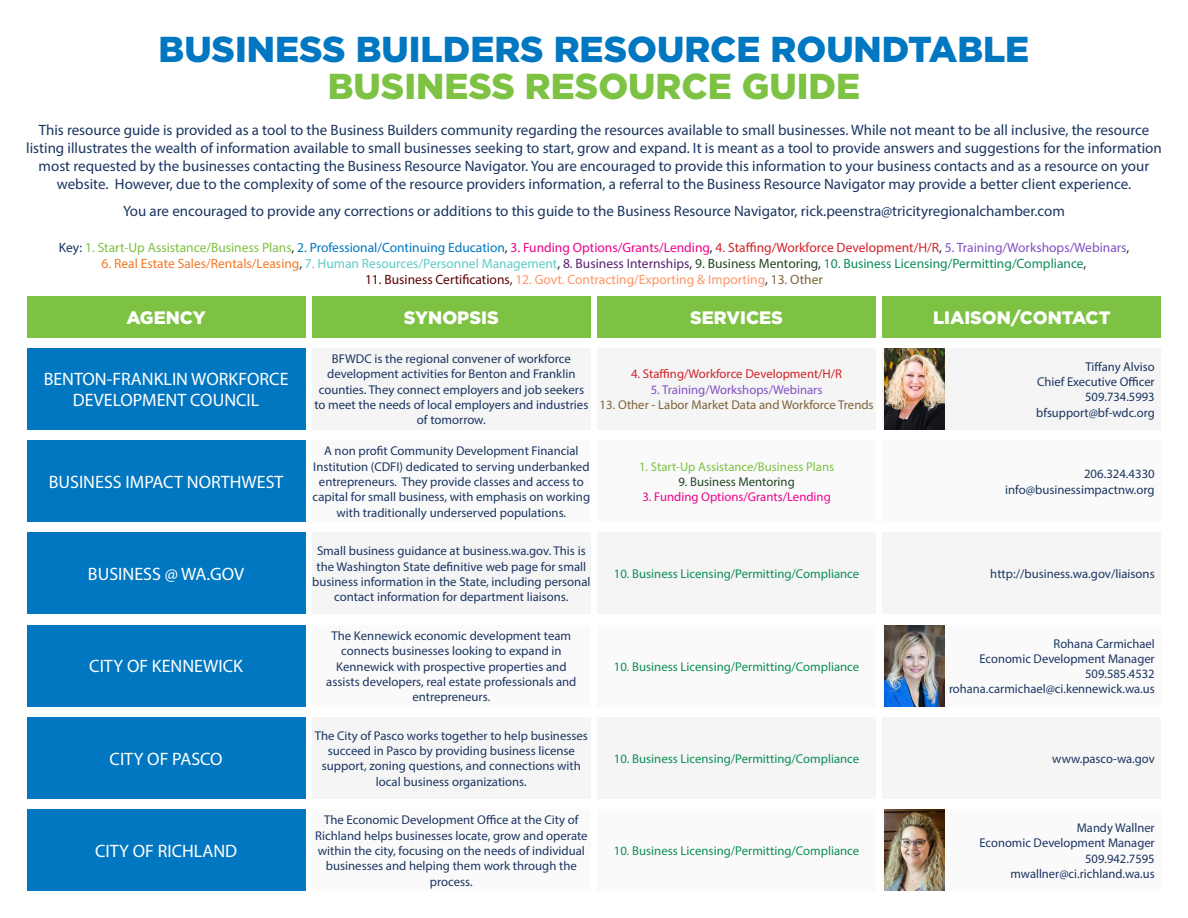
<style>
.page{position:relative;width:1188px;height:918px;background:#fff}
.page>*{position:absolute;margin:0;border:0;box-sizing:border-box;transform-origin:0 0}
.t1{font:900 36px "Gotham";color:#0077c0}
.t2{font:900 36px "Gotham";color:#7dc242}
.t3{font:18px/21.6px "Myriad Pro";color:#fff;text-align:center}
.t4{font:900 18px "Gotham";color:#fff}
.t5{font:15px/18px "Myriad Pro";color:#1b3561;text-align:center}
.t6{font:13.5px "Myriad Pro";color:#d1232a}
.t7{font:13.5px "Myriad Pro";color:#0b8e55}
.t8{font:13.5px "Myriad Pro";color:#fe9666}
.t9{font:12.75px/15.3px "Myriad Pro";color:#1b3561;text-align:center}
.Paragraph_Style_2{font:12.75px "Myriad Pro";color:#0b8e55}
.t10{font:12.75px "Myriad Pro";color:#7e623a}
.Paragraph_Style_2-2{font:12.75px "Myriad Pro";color:#d1232a}
.t11{font:12.75px "Myriad Pro";color:#7dc242}
.t12{font:12.75px "Myriad Pro";color:#ed028c}
.Paragraph_Style_2-3{font:12.75px "Myriad Pro";color:#8250c4}
.Paragraph_Style_2-4{font:12.75px "Myriad Pro";color:#224624}
.s1{color:#1b3561}
.s2{color:#7dc242}
.s3{color:#231f20}
.s4{color:#0077c0}
.s5{color:#ed028c}
.s6{color:#8250c4}
.s7{color:#f17925}
.s8{color:#5ecbc8}
.s9{color:#5b2071}
.s10{color:#224624}
.s11{color:#5c0001}
.s12{color:#7e623a}
</style>
<div class="page">
<div style="left:27px;top:440px;width:278px;height:82px;background:#0077c0"></div>
<div style="left:312px;top:440px;width:279px;height:82px;background:#fafafa"></div>
<div style="left:597px;top:440px;width:279px;height:82px;background:#fafafa"></div>
<div style="left:883px;top:440px;width:278px;height:82px;background:#fafafa"></div>
<div style="left:27px;top:348px;width:278px;height:82px;background:#0077c0"></div>
<div style="left:27px;top:296px;width:278px;height:41px;background:#7dc242"></div>
<div style="left:312px;top:348px;width:279px;height:82px;background:#f5f5f5"></div>
<div style="left:312px;top:296px;width:279px;height:41px;background:#7dc242"></div>
<div style="left:597px;top:348px;width:279px;height:82px;background:#f5f5f5"></div>
<div style="left:597px;top:296px;width:279px;height:41px;background:#7dc242"></div>
<div style="left:883px;top:348px;width:278px;height:82px;background:#f5f5f5"></div>
<div style="left:883px;top:296px;width:278px;height:41px;background:#7dc242"></div>
<div style="left:27px;top:625px;width:278px;height:81px;background:#0077c0"></div>
<div style="left:312px;top:625px;width:279px;height:81px;background:#fafafa"></div>
<div style="left:597px;top:625px;width:279px;height:81px;background:#fafafa"></div>
<div style="left:883px;top:625px;width:278px;height:81px;background:#fafafa"></div>
<div style="left:27px;top:533px;width:278px;height:81px;background:#0077c0"></div>
<div style="left:312px;top:533px;width:279px;height:81px;background:#f5f5f5"></div>
<div style="left:597px;top:533px;width:279px;height:81px;background:#f5f5f5"></div>
<div style="left:883px;top:533px;width:278px;height:81px;background:#f5f5f5"></div>
<div style="left:27px;top:810px;width:278px;height:81px;background:#0077c0"></div>
<div style="left:312px;top:810px;width:279px;height:81px;background:#fafafa"></div>
<div style="left:597px;top:810px;width:279px;height:81px;background:#fafafa"></div>
<div style="left:883px;top:810px;width:278px;height:81px;background:#fafafa"></div>
<div style="left:27px;top:717px;width:278px;height:82px;background:#0077c0"></div>
<div style="left:312px;top:717px;width:279px;height:82px;background:#f5f5f5"></div>
<div style="left:597px;top:717px;width:279px;height:82px;background:#f5f5f5"></div>
<div style="left:883px;top:717px;width:278px;height:82px;background:#f5f5f5"></div>
<img style="left:884px;top:625px;width:61px;height:81px">
<img style="left:884px;top:348px;width:61px;height:82px">
<img style="left:884px;top:810px;width:61px;height:81px">
<p class="t1" style="left:159px;top:24px;width:872px">BUSINESS BUILDERS RESOURCE ROUNDTABLE</p>
<p class="t2" style="left:328px;top:61px;width:534px">BUSINESS RESOURCE GUIDE</p>
<p class="t5" style="left:26px;top:121px;width:1137px">This resource guide is provided as a tool to the Business Builders community regarding the resources available to small businesses. While not meant to be all inclusive, the resource listing illustrates the wealth of information available to small businesses seeking to start, grow and expand. It is meant as a tool to provide answers and suggestions for the information most requested by the businesses contacting the Business Resource Navigator. You are encouraged to provide this information to your business contacts and as a resource on your website. However, due to the complexity of some of the resource providers information, a referral to the Business Resource Navigator may provide a better client experience.</p>
<p class="t5" style="left:123px;top:202px;width:943px">You are encouraged to provide any corrections or additions to this guide to the Business Resource Navigator, rick.peenstra@tricityregionalchamber.com</p>
<p class="t6" style="left:59px;top:239px;width:1072px"><span class="s1">Key:</span> <span class="s2">1. Start-Up Assistance/Business Plans</span><span class="s3">,</span> <span class="s4">2. Professional/Continuing Education</span><span class="s3">,</span> <span class="s5">3. Funding Options/Grants/Lending</span><span class="s3">,</span> 4. Staffing/Workforce Development/H/R<span class="s3">,</span> <span class="s6">5. Training/Workshops/Webinars</span><span class="s3">,</span></p>
<p class="t7" style="left:102px;top:255px;width:986px"><span class="s7">6. Real Estate Sales/Rentals/Leasing</span><span class="s3">,</span> <span class="s8">7. Human Resources/Personnel Management</span><span class="s3">,</span> <span class="s9">8. Business Internships</span><span class="s3">,</span> <span class="s10">9. Business Mentoring</span><span class="s3">,</span> 10. Business Licensing/Permitting/Compliance<span class="s3">,</span></p>
<p class="t8" style="left:365px;top:272px;width:459px"><span class="s11">11. Business Certifications</span><span class="s3">,</span> 12. Govt. Contracting/Exporting &amp; Importing<span class="s3">,</span> <span class="s12">13. Other</span></p>
<p class="t4" style="left:126px;top:305px;width:81px">AGENCY</p>
<p class="t4" style="left:404px;top:305px;width:96px">SYNOPSIS</p>
<p class="t4" style="left:690px;top:305px;width:94px">SERVICES</p>
<p class="t4" style="left:933px;top:305px;width:179px">LIAISON/CONTACT</p>
<p class="t3" style="left:44px;top:368px;width:246px">BENTON-FRANKLIN WORKFORCE<br>DEVELOPMENT COUNCIL</p>
<p class="t9" style="left:314px;top:351px;width:276px">BFWDC is the regional convener of workforce development activities for Benton and Franklin counties. They connect employers and job seekers to meet the needs of local employers and industries of tomorrow.</p>
<p class="Paragraph_Style_2-2" style="left:631px;top:366px;width:213px">4. Staffing/Workforce Development/H/R</p>
<p class="Paragraph_Style_2-3" style="left:651px;top:382px;width:173px">5. Training/Workshops/Webinars</p>
<p class="t10" style="left:600px;top:397px;width:276px">13. Other - Labor Market Data and Workforce Trends</p>
<p class="t9" style="left:1086px;top:359px;width:71px">Tiffany Alviso</p>
<p class="t9" style="left:1037px;top:374px;width:119px">Chief Executive Officer</p>
<p class="t9" style="left:1085px;top:389px;width:71px">509.734.5993</p>
<p class="t9" style="left:1036px;top:405px;width:120px">bfsupport@bf-wdc.org</p>
<p class="t3" style="left:49px;top:471px;width:236px">BUSINESS IMPACT NORTHWEST</p>
<p class="t9" style="left:313px;top:443px;width:279px">A non profit Community Development Financial Institution (CDFI) dedicated to serving underbanked entrepreneurs. They provide classes and access to capital for small business, with emphasis on working with traditionally underserved populations.</p>
<p class="t11" style="left:639px;top:459px;width:197px">1. Start-Up Assistance/Business Plans</p>
<p class="Paragraph_Style_2-4" style="left:678px;top:474px;width:118px">9. Business Mentoring</p>
<p class="t12" style="left:642px;top:489px;width:190px">3. Funding Options/Grants/Lending</p>
<p class="t9" style="left:1084px;top:466px;width:72px">206.324.4330</p>
<p class="t9" style="left:1005px;top:481px;width:151px">info@businessimpactnw.org</p>
<p class="t3" style="left:88px;top:563px;width:158px">BUSINESS @ WA.GOV</p>
<p class="t9" style="left:312px;top:543px;width:280px">Small business guidance at business.wa.gov. This is the Washington State definitive web page for small business information in the State, including personal contact information for department liaisons.</p>
<p class="Paragraph_Style_2" style="left:614px;top:566px;width:247px">10. Business Licensing/Permitting/Compliance</p>
<p class="t9" style="left:990px;top:566px;width:166px">http://business.wa.gov/liaisons</p>
<p class="t3" style="left:89px;top:655px;width:155px">CITY OF KENNEWICK</p>
<p class="t3" style="left:110px;top:748px;width:115px">CITY OF PASCO</p>
<p class="t3" style="left:95px;top:840px;width:144px">CITY OF RICHLAND</p>
<p class="t9" style="left:326px;top:628px;width:252px">The Kennewick economic development team connects businesses looking to expand in Kennewick with prospective properties and assists developers, real estate professionals and entrepreneurs.</p>
<p class="t9" style="left:315px;top:728px;width:275px">The City of Pasco works together to help businesses succeed in Pasco by providing business license support, zoning questions, and connections with local business organizations.</p>
<p class="t9" style="left:315px;top:812px;width:274px">The Economic Development Office at the City of Richland helps businesses locate, grow and operate within the city, focusing on the needs of individual businesses and helping them work through the process.</p>
<p class="t9" style="left:1077px;top:820px;width:79px">Mandy Wallner</p>
<p class="t9" style="left:1054px;top:635px;width:103px">Rohana Carmichael</p>
<p class="t9" style="left:980px;top:651px;width:177px">Economic Development Manager</p>
<p class="t9" style="left:1085px;top:666px;width:71px">509.585.4532</p>
<p class="t9" style="left:949px;top:681px;width:207px">rohana.carmichael@ci.kennewick.wa.us</p>
<p class="Paragraph_Style_2" style="left:614px;top:658px;width:247px">10. Business Licensing/Permitting/Compliance</p>
<p class="Paragraph_Style_2" style="left:614px;top:751px;width:247px">10. Business Licensing/Permitting/Compliance</p>
<p class="t9" style="left:1052px;top:751px;width:104px">www.pasco-wa.gov</p>
<p class="t9" style="left:980px;top:835px;width:177px">Economic Development Manager</p>
<p class="t9" style="left:1085px;top:851px;width:71px">509.942.7595</p>
<p class="t9" style="left:1010px;top:866px;width:146px">mwallner@ci.richland.wa.us</p>
<p class="Paragraph_Style_2" style="left:614px;top:843px;width:247px">10. Business Licensing/Permitting/Compliance</p>
</div>
